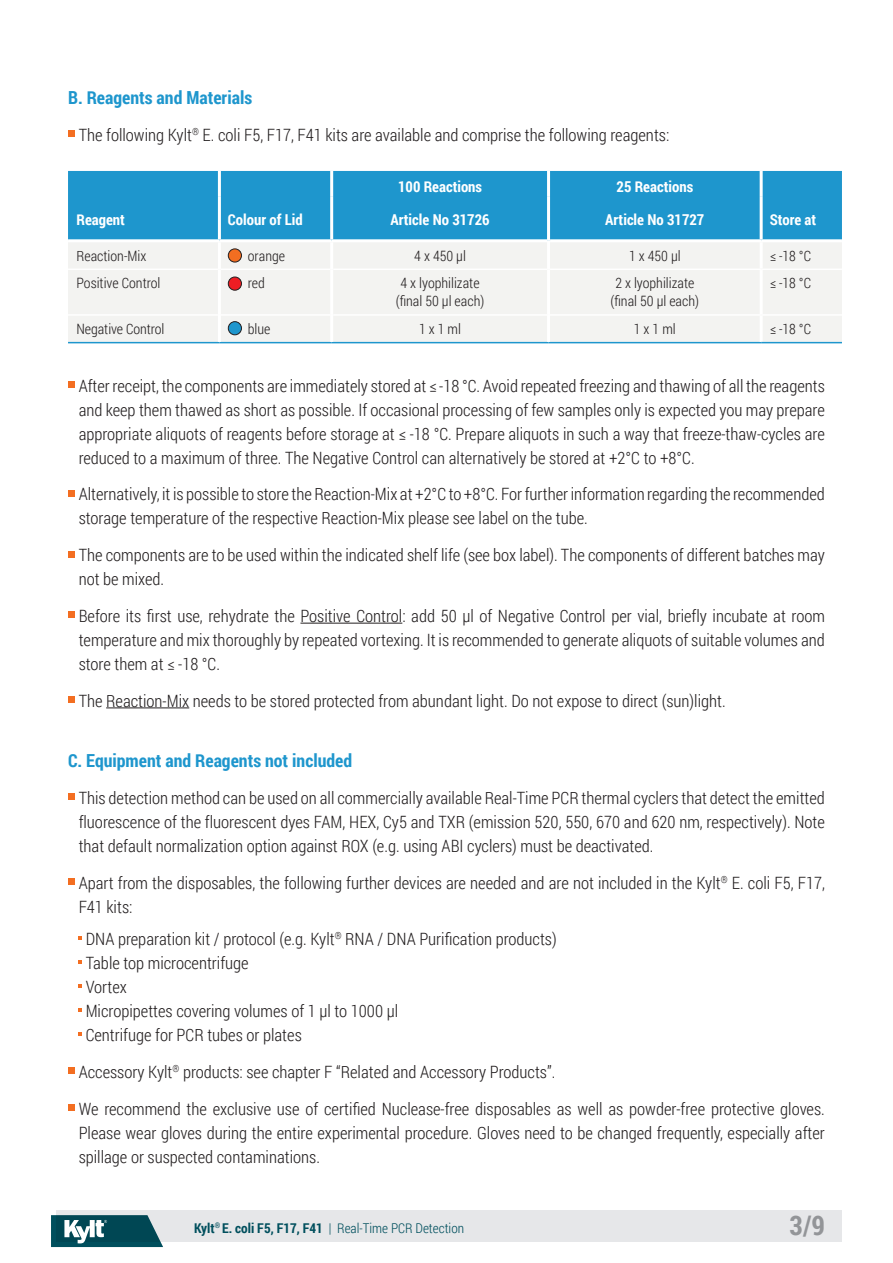
<style>
.page{position:relative;width:893px;height:1263px;background:#fff}
.page>*{position:absolute;margin:0;border:0;box-sizing:border-box;transform-origin:0 0}
.t1{font:700 27px "Roboto Condensed";color:#939598}
.Zwischenüberschrift{font:700 18px "Roboto Condensed";color:#1e96cd}
.Fließtext_englisch{font:300 16.95px/24px "Roboto Condensed";color:#231f20;text-align:justify}
.Fließtext_englisch_A{font:300 16.95px/24px "Roboto Condensed";color:#231f20}
.Kylt_Tabellenkopf{font:700 15px "Roboto Condensed";color:#fff}
.Kylt_Tabelleninhalt{font:300 14.25px/18px "Roboto Condensed";color:#231f20;text-align:center}
.t2{font:300 13.5px "Roboto Condensed";color:#004f5d}
.s1{font-weight:700}
</style>
<div class="page">
<div style="left:56px;top:1210px;width:786px;height:32px;background:#e6e7e9"></div>
<svg style="left:51px;top:1215px;width:112px;height:32px;background:#346d78"></svg>
<svg style="left:68px;top:131px;width:6px;height:6px"></svg>
<div style="left:68px;top:171px;width:774px;height:68px;background:#1e96cd"></div>
<div style="left:68px;top:243px;width:774px;height:99px;background:#f3f3f1"></div>
<hr style="left:68px;top:268px;width:150px;height:2px;background:#fff">
<hr style="left:221px;top:268px;width:109px;height:2px;background:#fff">
<hr style="left:333px;top:268px;width:214px;height:2px;background:#fff">
<hr style="left:550px;top:268px;width:211px;height:2px;background:#fff">
<hr style="left:68px;top:314px;width:150px;height:2px;background:#fff">
<hr style="left:221px;top:314px;width:109px;height:2px;background:#fff">
<hr style="left:333px;top:314px;width:214px;height:2px;background:#fff">
<hr style="left:550px;top:314px;width:211px;height:2px;background:#fff">
<hr style="left:68px;top:342px;width:151px;height:1px;background:#1e96cd">
<hr style="left:219px;top:342px;width:113px;height:1px;background:#1e96cd">
<hr style="left:332px;top:342px;width:217px;height:1px;background:#1e96cd">
<hr style="left:549px;top:342px;width:212px;height:1px;background:#1e96cd">
<hr style="left:218px;top:242px;width:3px;height:27px;background:#fff">
<hr style="left:330px;top:242px;width:3px;height:27px;background:#fff">
<hr style="left:218px;top:269px;width:3px;height:46px;background:#fff">
<hr style="left:330px;top:269px;width:3px;height:46px;background:#fff">
<hr style="left:218px;top:315px;width:3px;height:27px;background:#fff">
<hr style="left:330px;top:315px;width:3px;height:27px;background:#fff">
<hr style="left:218px;top:171px;width:3px;height:26px;background:#fff">
<hr style="left:218px;top:197px;width:3px;height:42px;background:#fff">
<hr style="left:330px;top:197px;width:3px;height:42px;background:#fff">
<hr style="left:330px;top:171px;width:3px;height:26px;background:#fff">
<hr style="left:547px;top:241px;width:3px;height:28px;background:#fff">
<hr style="left:760px;top:242px;width:3px;height:26px;background:#fff">
<hr style="left:547px;top:269px;width:3px;height:46px;background:#fff">
<hr style="left:760px;top:270px;width:3px;height:44px;background:#fff">
<hr style="left:547px;top:315px;width:3px;height:27px;background:#fff">
<hr style="left:760px;top:316px;width:3px;height:26px;background:#fff">
<hr style="left:761px;top:268px;width:81px;height:2px;background:#fff">
<hr style="left:761px;top:314px;width:81px;height:2px;background:#fff">
<hr style="left:761px;top:342px;width:81px;height:1px;background:#1e96cd">
<hr style="left:547px;top:171px;width:3px;height:26px;background:#fff">
<hr style="left:760px;top:171px;width:3px;height:26px;background:#fff">
<hr style="left:547px;top:197px;width:3px;height:44px;background:#fff">
<hr style="left:760px;top:197px;width:3px;height:42px;background:#fff">
<div style="left:228px;top:249px;width:13px;height:13px;background:#f36e21;border-radius:50%"></div>
<div style="left:228px;top:248px;width:14px;height:14px;border:1px solid #231f20;border-radius:50%"></div>
<div style="left:228px;top:277px;width:13px;height:13px;background:#ee1d23;border-radius:50%"></div>
<div style="left:228px;top:277px;width:14px;height:14px;border:1px solid #231f20;border-radius:50%"></div>
<div style="left:228px;top:322px;width:13px;height:13px;background:#1e96cd;border-radius:50%"></div>
<div style="left:228px;top:321px;width:14px;height:14px;border:1px solid #231f20;border-radius:50%"></div>
<hr style="left:300px;top:623px;width:102px;height:1px;background:#231f20">
<hr style="left:106px;top:707px;width:83px;height:1px;background:#231f20">
<div style="left:68px;top:381px;width:6px;height:7px;background:#f36e21"></div>
<svg style="left:68px;top:490px;width:6px;height:6px"></svg>
<svg style="left:68px;top:551px;width:6px;height:6px"></svg>
<svg style="left:68px;top:612px;width:6px;height:6px"></svg>
<div style="left:68px;top:696px;width:6px;height:7px;background:#f36e21"></div>
<svg style="left:68px;top:794px;width:6px;height:6px"></svg>
<div style="left:68px;top:878px;width:6px;height:7px;background:#f36e21"></div>
<svg style="left:68px;top:1068px;width:6px;height:6px"></svg>
<div style="left:68px;top:1104px;width:6px;height:7px;background:#f36e21"></div>
<p class="Zwischenüberschrift" style="left:68px;top:85px;width:186px">B. Reagents and Materials</p>
<p class="Fließtext_englisch" style="left:79px;top:122px;width:592px">The following Kylt<sup>®</sup> E. coli F5, F17, F41 kits are available and comprise the following reagents:</p>
<p class="Kylt_Tabellenkopf" style="left:398px;top:176px;width:86px">100 Reactions</p>
<p class="Kylt_Tabellenkopf" style="left:616px;top:176px;width:78px">25 Reactions</p>
<p class="Kylt_Tabellenkopf" style="left:77px;top:209px;width:50px">Reagent</p>
<p class="Kylt_Tabellenkopf" style="left:228px;top:209px;width:76px">Colour of Lid</p>
<p class="Kylt_Tabellenkopf" style="left:391px;top:209px;width:101px">Article No 31726</p>
<p class="Kylt_Tabellenkopf" style="left:605px;top:209px;width:101px">Article No 31727</p>
<p class="Kylt_Tabellenkopf" style="left:770px;top:209px;width:48px">Store at</p>
<p class="Kylt_Tabelleninhalt" style="left:77px;top:246px;width:71px">Reaction-Mix</p>
<p class="Kylt_Tabelleninhalt" style="left:248px;top:246px;width:39px">orange</p>
<p class="Kylt_Tabelleninhalt" style="left:414px;top:246px;width:53px">4 x 450 µl</p>
<p class="Kylt_Tabelleninhalt" style="left:629px;top:246px;width:53px">1 x 450 µl</p>
<p class="Kylt_Tabelleninhalt" style="left:770px;top:246px;width:43px">≤ -18 °C</p>
<p class="Kylt_Tabelleninhalt" style="left:77px;top:274px;width:85px">Positive Control</p>
<p class="Kylt_Tabelleninhalt" style="left:248px;top:274px;width:19px">red</p>
<p class="Kylt_Tabelleninhalt" style="left:396px;top:274px;width:90px">4 x lyophilizate (final 50 µl each)</p>
<p class="Kylt_Tabelleninhalt" style="left:611px;top:274px;width:90px">2 x lyophilizate (final 50 µl each)</p>
<p class="Kylt_Tabelleninhalt" style="left:770px;top:274px;width:43px">≤ -18 °C</p>
<p class="Kylt_Tabelleninhalt" style="left:77px;top:320px;width:89px">Negative Control</p>
<p class="Kylt_Tabelleninhalt" style="left:248px;top:320px;width:24px">blue</p>
<p class="Kylt_Tabelleninhalt" style="left:419px;top:320px;width:43px">1 x 1 ml</p>
<p class="Kylt_Tabelleninhalt" style="left:634px;top:320px;width:43px">1 x 1 ml</p>
<p class="Kylt_Tabelleninhalt" style="left:770px;top:320px;width:43px">≤ -18 °C</p>
<p class="Fließtext_englisch" style="left:79px;top:373px;width:748px">After receipt, the components are immediately stored at ≤ -18 °C. Avoid repeated freezing and thawing of all the reagents and keep them thawed as short as possible. If occasional processing of few samples only is expected you may prepare appropriate aliquots of reagents before storage at ≤ -18 °C. Prepare aliquots in such a way that freeze-thaw-cycles are reduced to a maximum of three. The Negative Control can alternatively be stored at +2°C to +8°C.</p>
<p class="Fließtext_englisch" style="left:79px;top:482px;width:748px">Alternatively, it is possible to store the Reaction-Mix at +2°C to +8°C. For further information regarding the recommended storage temperature of the respective Reaction-Mix please see label on the tube.</p>
<p class="Fließtext_englisch" style="left:79px;top:542px;width:748px">The components are to be used within the indicated shelf life (see box label). The components of different batches may not be mixed.</p>
<p class="Fließtext_englisch" style="left:79px;top:603px;width:748px">Before its first use, rehydrate the Positive Control: add 50 μl of Negative Control per vial, briefly incubate at room temperature and mix thoroughly by repeated vortexing. It is recommended to generate aliquots of suitable volumes and store them at ≤ -18 °C.</p>
<p class="Fließtext_englisch" style="left:79px;top:688px;width:649px">The Reaction-Mix needs to be stored protected from abundant light. Do not expose to direct (sun)light.</p>
<p class="Zwischenüberschrift" style="left:68px;top:748px;width:286px">C. Equipment and Reagents not included</p>
<p class="Fließtext_englisch" style="left:79px;top:785px;width:748px">This detection method can be used on all commercially available Real-Time PCR thermal cyclers that detect the emitted fluorescence of the fluorescent dyes FAM, HEX, Cy5 and TXR (emission 520, 550, 670 and 620 nm, respectively). Note that default normalization option against ROX (e.g. using ABI cyclers) must be deactivated.</p>
<p class="Fließtext_englisch_A" style="left:79px;top:870px;width:748px">Apart from the disposables, the following further devices are needed and are not included in the Kylt<sup>®</sup> E. coli F5, F17,<br>F41 kits:</p>
<p class="Fließtext_englisch_A" style="left:86px;top:926px;width:473px">DNA preparation kit / protocol (e.g. Kylt<sup>®</sup> RNA / DNA Purification products)</p>
<p class="Fließtext_englisch_A" style="left:86px;top:950px;width:165px">Table top microcentrifuge</p>
<p class="Fließtext_englisch_A" style="left:86px;top:974px;width:43px">Vortex</p>
<p class="Fließtext_englisch_A" style="left:86px;top:998px;width:314px">Micropipettes covering volumes of 1 µl to 1000 µl</p>
<p class="Fließtext_englisch_A" style="left:86px;top:1022px;width:218px">Centrifuge for PCR tubes or plates</p>
<p class="Fließtext_englisch" style="left:79px;top:1059px;width:478px">Accessory Kylt<sup>®</sup> products: see chapter F “Related and Accessory Products”.</p>
<p class="Fließtext_englisch_A" style="left:79px;top:1096px;width:748px;text-align:justify">We recommend the exclusive use of certified Nuclease-free disposables as well as powder-free protective gloves.<br>Please wear gloves during the entire experimental procedure. Gloves need to be changed frequently, especially after spillage or suspected contaminations.</p>
<p class="t2" style="left:194px;top:1218px;width:272px"><span class="s1">Kylt</span><sup>®</sup> <span class="s1">E. coli F5, F17, F41</span> | Real-Time PCR Detection</p>
<h1 class="t1" style="left:789px;top:1206px;width:37px">3/9</h1>
</div>
